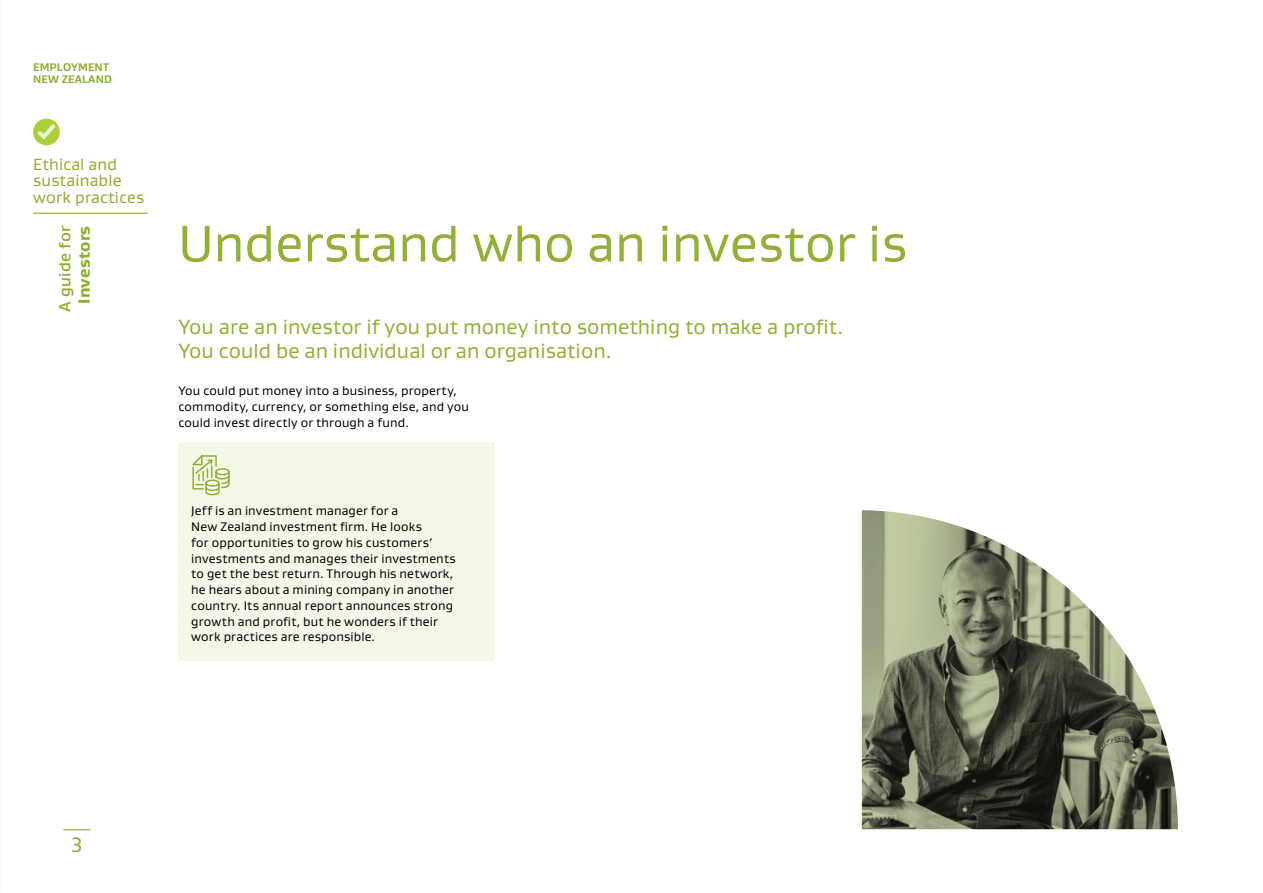
<style>
.page{position:relative;width:1263px;height:893px;background:#fff}
.page>*{position:absolute;margin:0;border:0;box-sizing:border-box;transform-origin:0 0}
.t1{font:52.5px "Gustan";color:#91b034}
.t2{font:21px/24px "Gustan";color:#91b034}
.t3{font:21px "Gustan";color:#8cad2d}
.t4{font:16.5px/16.5px "Gustan";letter-spacing:.01em;color:#8cad2d}
.t5{font:500 16.5px "Gustan";letter-spacing:.01em;color:#8cad2d}
.t6{font:800 16.5px "Gustan";letter-spacing:.01em;color:#8cad2d}
.t7{font:12.75px/15.8px "Gustan";letter-spacing:.01em;color:#000}
.t8{font:700 11.25px/11.2px "Gustan";letter-spacing:.01em;color:#8cad2d}
</style>
<div class="page">
<div style="left:33px;top:119px;width:27px;height:26px;background:#abd037;border-radius:50%"></div>
<svg style="left:34px;top:121px;width:25px;height:21px"></svg>
<hr style="left:33px;top:213px;width:115px;height:1px;background:#8cad2d">
<div style="left:178px;top:442px;width:317px;height:218px;background:#f4f8e8"></div>
<img style="left:862px;top:510px;width:316px;height:319px">
<svg style="left:192px;top:455px;width:38px;height:40px"></svg>
<svg style="left:63px;top:829px;width:27px;height:1px"></svg>
<p class="t8" style="left:33px;top:62px;width:80px">EMPLOYMENT<br>NEW ZEALAND</p>
<p class="t4" style="left:33px;top:156px;width:113px">Ethical and sustainable work practices</p>
<p class="t5" style="left:54px;top:312px;width:88px;rotate:-90deg">A guide for</p>
<p class="t6" style="left:73px;top:304px;width:79px;rotate:-90deg">Investors</p>
<h1 class="t1" style="left:178px;top:209px;width:730px">Understand who an investor is</h1>
<h2 class="t2" style="left:178px;top:315px;width:666px">You are an investor if you put money into something to make a profit.<br>You could be an individual or an organisation.</h2>
<p class="t7" style="left:178px;top:383px;width:292px">You could put money into a business, property, commodity, currency, or something else, and you could invest directly or through a fund.</p>
<h2 class="t3" style="left:71px;top:831px;width:13px">3</h2>
<p class="t7" style="left:191px;top:503px;width:266px">Jeff is an investment manager for a<br>New Zealand investment firm. He looks<br>for opportunities to grow his customers’ investments and manages their investments to get the best return. Through his network, he hears about a mining company in another country. Its annual report announces strong growth and profit, but he wonders if their work practices are responsible.</p>
</div>
